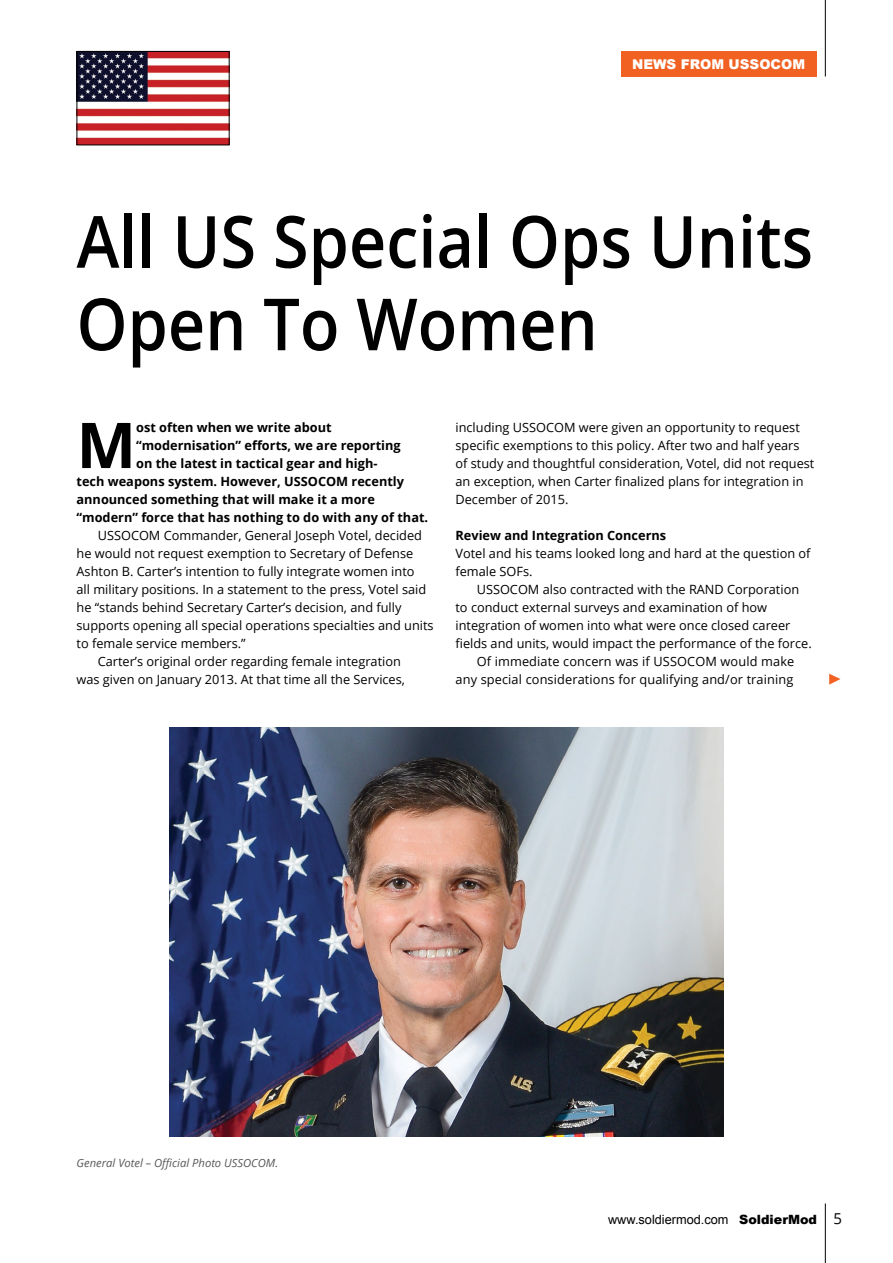
<style>
.page{position:relative;width:893px;height:1263px;background:#fff}
.page>*{position:absolute;margin:0;border:0;box-sizing:border-box;transform-origin:0 0}
.t1{font:600 72px/82.5px "Open Sans";color:#000;scale:.9 1}
.t2{font:700 63.15px "Open Sans";color:#000}
.t3{font:900 13.5px "Arial";color:#fff}
.t4{font:12.75px/18px "Open Sans";color:#000}
.t5{font:700 12.75px "Open Sans";color:#000}
.t6{font:12.75px "Arial";color:#000}
.t7{font:italic 11.25px "Open Sans";color:#58595b}
.s1{font-weight:900}
.s2{font-family:"Open Sans";font-size:15px}
</style>
<div class="page">
<div style="left:621px;top:51px;width:195px;height:26px;background:#f16122"></div>
<img style="left:79px;top:53px;width:149px;height:90px">
<div style="left:77px;top:51px;width:153px;height:94px;border:1px solid #000"></div>
<svg style="left:829px;top:674px;width:11px;height:11px"></svg>
<img style="left:169px;top:727px;width:555px;height:409px">
<hr style="left:825px;top:0;width:1px;height:77px;background:#000">
<hr style="left:825px;top:1203px;width:1px;height:60px;background:#000">
<p class="t3" style="left:632px;top:54px;width:174px">NEWS FROM USSOCOM</p>
<h1 class="t1" style="left:77px;top:199px;width:820px">All US Special Ops Units<br>Open To Women</h1>
<h2 class="t2" style="left:77px;top:400px;width:61px">M</h2>
<p class="t5" style="left:136px;top:418px;width:197px">ost often when we write about</p>
<p class="t5" style="left:136px;top:436px;width:266px">“modernisation” efforts, we are reporting</p>
<p class="t5" style="left:136px;top:454px;width:243px">on the latest in tactical gear and high-</p>
<p class="t5" style="left:77px;top:472px;width:329px">tech weapons system. However, USSOCOM recently</p>
<p class="t5" style="left:77px;top:490px;width:300px">announced something that will make it a more</p>
<p class="t5" style="left:77px;top:508px;width:353px">“modern” force that has nothing to do with any of that.</p>
<p class="t4" style="left:98px;top:526px;width:326px">USSOCOM Commander, General Joseph Votel, decided</p>
<p class="t4" style="left:77px;top:544px;width:338px">he would not request exemption to Secretary of Defense</p>
<p class="t4" style="left:77px;top:562px;width:340px">Ashton B. Carter’s intention to fully integrate women into</p>
<p class="t4" style="left:77px;top:580px;width:351px">all military positions. In a statement to the press, Votel said</p>
<p class="t4" style="left:77px;top:598px;width:326px">he “stands behind Secretary Carter’s decision, and fully</p>
<p class="t4" style="left:77px;top:616px;width:359px">supports opening all special operations specialties and units</p>
<p class="t4" style="left:77px;top:634px;width:171px">to female service members.”</p>
<p class="t4" style="left:98px;top:652px;width:305px">Carter’s original order regarding female integration</p>
<p class="t4" style="left:77px;top:670px;width:330px">was given on January 2013. At that time all the Services,</p>
<p class="t4" style="left:455px;top:418px;width:360px">including USSOCOM were given an opportunity to request specific exemptions to this policy. After two and half years of study and thoughtful consideration, Votel, did not request an exception, when Carter finalized plans for integration in December of 2015.</p>
<p class="t5" style="left:455px;top:526px;width:212px">Review and Integration Concerns</p>
<p class="t4" style="left:455px;top:544px;width:357px">Votel and his teams looked long and hard at the question of female SOFs.</p>
<p class="t4" style="left:477px;top:580px;width:324px">USSOCOM also contracted with the RAND Corporation</p>
<p class="t4" style="left:455px;top:598px;width:313px">to conduct external surveys and examination of how</p>
<p class="t4" style="left:455px;top:616px;width:336px">integration of women into what were once closed career</p>
<p class="t4" style="left:455px;top:634px;width:358px">fields and units, would impact the performance of the force.</p>
<p class="t4" style="left:477px;top:652px;width:319px">Of immediate concern was if USSOCOM would make</p>
<p class="t4" style="left:455px;top:670px;width:339px">any special considerations for qualifying and/or training</p>
<p class="t7" style="left:77px;top:1155px;width:203px">General Votel – Official Photo USSOCOM.</p>
<p class="t6" style="left:608px;top:1211px;width:235px">www.soldiermod.com <span class="s1">SoldierMod</span> <span class="s2">5</span></p>
</div>
